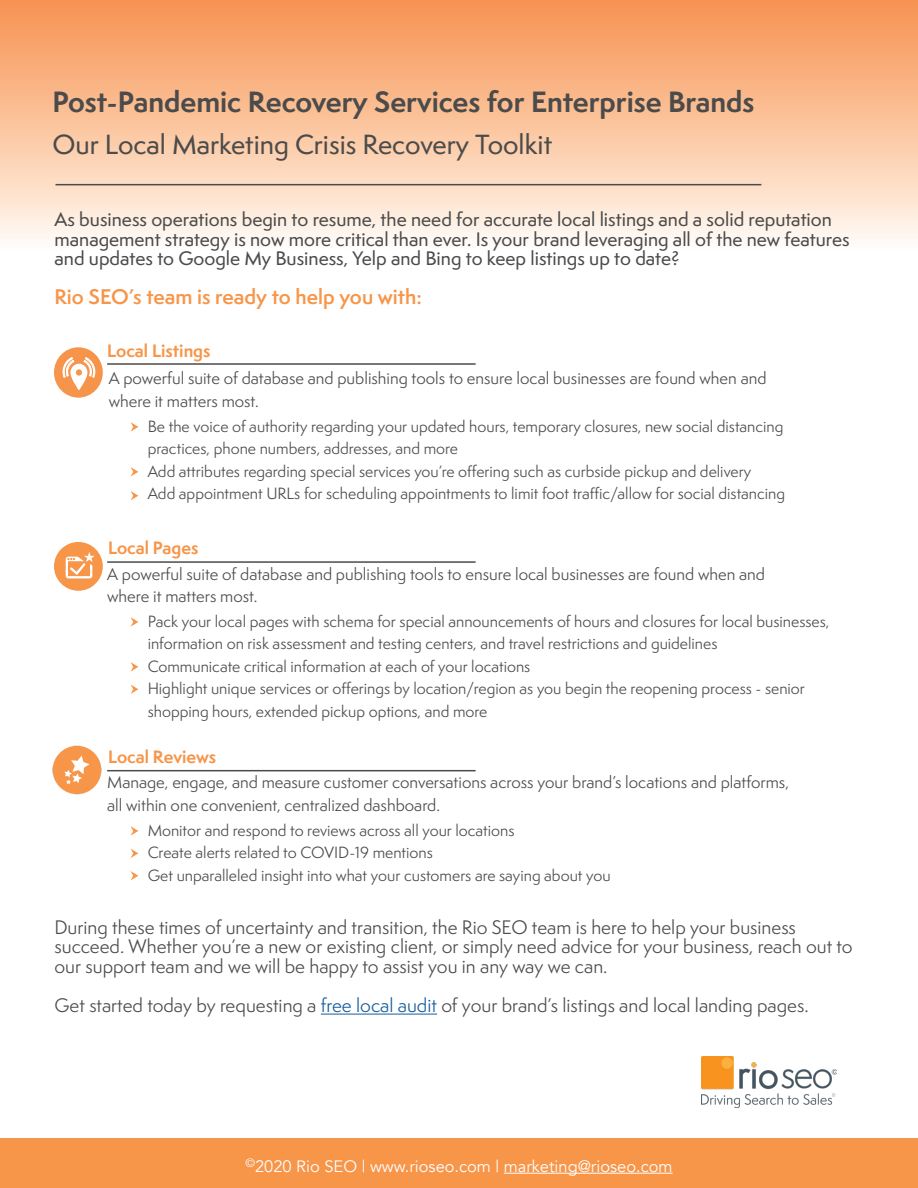
<style>
.page{position:relative;width:918px;height:1188px;background:#fff}
.page>*{position:absolute;margin:0;border:0;box-sizing:border-box;transform-origin:0 0}
.t1{font:700 27px "Semplicita Pro";color:#4b4b4b}
.t2{font:500 25.5px "Semplicita Pro";color:#4b4b4b}
.t3{font:600 19.5px "Semplicita Pro";color:#f79549}
.t4{font:18px/19.5px "Semplicita Pro";color:#4b4b4b}
.t5{font:500 18px/19.5px "Semplicita Pro";color:#4b4b4b}
.t6{font:16.5px "Avenir";color:#fff}
.t7{font:700 16.5px "Semplicita Pro";color:#f79549}
.t8{font:15.75px/22.5px "Semplicita Pro";color:#4b4b4b}
.t9{font:15px/22.5px "Semplicita Pro";color:#4b4b4b}
.s1{color:#175d9e}
</style>
<div class="page">
<div style="left:0;top:1138px;width:918px;height:50px;background:#f79549"></div>
<div style="left:0;top:0;width:918px;height:270px;background:linear-gradient(to bottom,#f7904d,#fff)"></div>
<hr style="left:321px;top:1014px;width:116px;height:1px;background:#175d9e">
<hr style="left:504px;top:1173px;width:169px;height:1px;background:#fff">
<svg style="left:131px;top:422px;width:7px;height:10px"></svg>
<svg style="left:131px;top:617px;width:7px;height:10px"></svg>
<svg style="left:131px;top:826px;width:7px;height:10px"></svg>
<svg style="left:131px;top:467px;width:7px;height:10px"></svg>
<svg style="left:131px;top:662px;width:7px;height:10px"></svg>
<svg style="left:131px;top:849px;width:7px;height:9px"></svg>
<svg style="left:131px;top:491px;width:7px;height:9px"></svg>
<svg style="left:131px;top:685px;width:7px;height:9px"></svg>
<svg style="left:131px;top:871px;width:7px;height:9px"></svg>
<hr style="left:56px;top:184px;width:705px;height:1px;background:#4b4b4b">
<hr style="left:107px;top:363px;width:369px;height:2px;background:#4b4b4b">
<hr style="left:107px;top:561px;width:369px;height:2px;background:#4b4b4b">
<hr style="left:107px;top:770px;width:369px;height:1px;background:#4b4b4b">
<div style="left:54px;top:542px;width:49px;height:49px;background:#f79549;border-radius:50%"></div>
<svg style="left:66px;top:552px;width:29px;height:26px"></svg>
<img style="left:52px;top:745px;width:50px;height:50px">
<img style="left:701px;top:1057px;width:136px;height:51px">
<div style="left:54px;top:347px;width:49px;height:51px;background:#f7944b;border-radius:50%"></div>
<svg style="left:62px;top:357px;width:34px;height:33px"></svg>
<p class="t1" style="left:52px;top:81px;width:704px">Post-Pandemic Recovery Services for Enterprise Brands</p>
<p class="t2" style="left:52px;top:126px;width:501px">Our Local Marketing Crisis Recovery Toolkit</p>
<p class="t5" style="left:55px;top:210px;width:797px">As business operations begin to resume, the need for accurate local listings and a solid reputation management strategy is now more critical than ever. Is your brand leveraging all of the new features and updates to Google My Business, Yelp and Bing to keep listings up to date?</p>
<p class="t3" style="left:55px;top:283px;width:369px">Rio SEO’s team is ready to help you with:</p>
<p class="t7" style="left:107px;top:338px;width:105px">Local Listings</p>
<p class="t8" style="left:109px;top:367px;width:659px">A powerful suite of database and publishing tools to ensure local businesses are found when and where it matters most.</p>
<p class="t9" style="left:148px;top:415px;width:637px">Be the voice of authority regarding your updated hours, temporary closures, new social distancing practices, phone numbers, addresses, and more</p>
<p class="t9" style="left:148px;top:460px;width:639px">Add attributes regarding special services you’re offering such as curbside pickup and delivery<br>Add appointment URLs for scheduling appointments to limit foot traffic/allow for social distancing</p>
<p class="t7" style="left:108px;top:536px;width:92px">Local Pages</p>
<p class="t8" style="left:107px;top:562px;width:659px">A powerful suite of database and publishing tools to ensure local businesses are found when and where it matters most.</p>
<p class="t9" style="left:148px;top:610px;width:683px">Pack your local pages with schema for special announcements of hours and closures for local businesses, information on risk assessment and testing centers, and travel restrictions and guidelines</p>
<p class="t9" style="left:148px;top:655px;width:384px">Communicate critical information at each of your locations</p>
<p class="t9" style="left:148px;top:677px;width:659px">Highlight unique services or offerings by location/region as you begin the reopening process - senior shopping hours, extended pickup options, and more</p>
<p class="t7" style="left:108px;top:745px;width:110px">Local Reviews</p>
<p class="t8" style="left:107px;top:771px;width:683px">Manage, engage, and measure customer conversations across your brand’s locations and platforms, all within one convenient, centralized dashboard.</p>
<p class="t9" style="left:148px;top:819px;width:368px">Monitor and respond to reviews across all your locations</p>
<p class="t9" style="left:148px;top:841px;width:287px">Create alerts related to COVID-19 mentions</p>
<p class="t9" style="left:148px;top:864px;width:464px">Get unparalleled insight into what your customers are saying about you</p>
<p class="t4" style="left:55px;top:917px;width:800px">During these times of uncertainty and transition, the Rio SEO team is here to help your business succeed. Whether you’re a new or existing client, or simply need advice for your business, reach out to our support team and we will be happy to assist you in any way we can.</p>
<p class="t4" style="left:55px;top:995px;width:756px">Get started today by requesting a <span class="s1">free local audit</span> of your brand’s listings and local landing pages.</p>
<p class="t6" style="left:245px;top:1156px;width:429px"><sup>©</sup>2020 Rio SEO | www.rioseo.com | marketing@rioseo.com</p>
</div>
